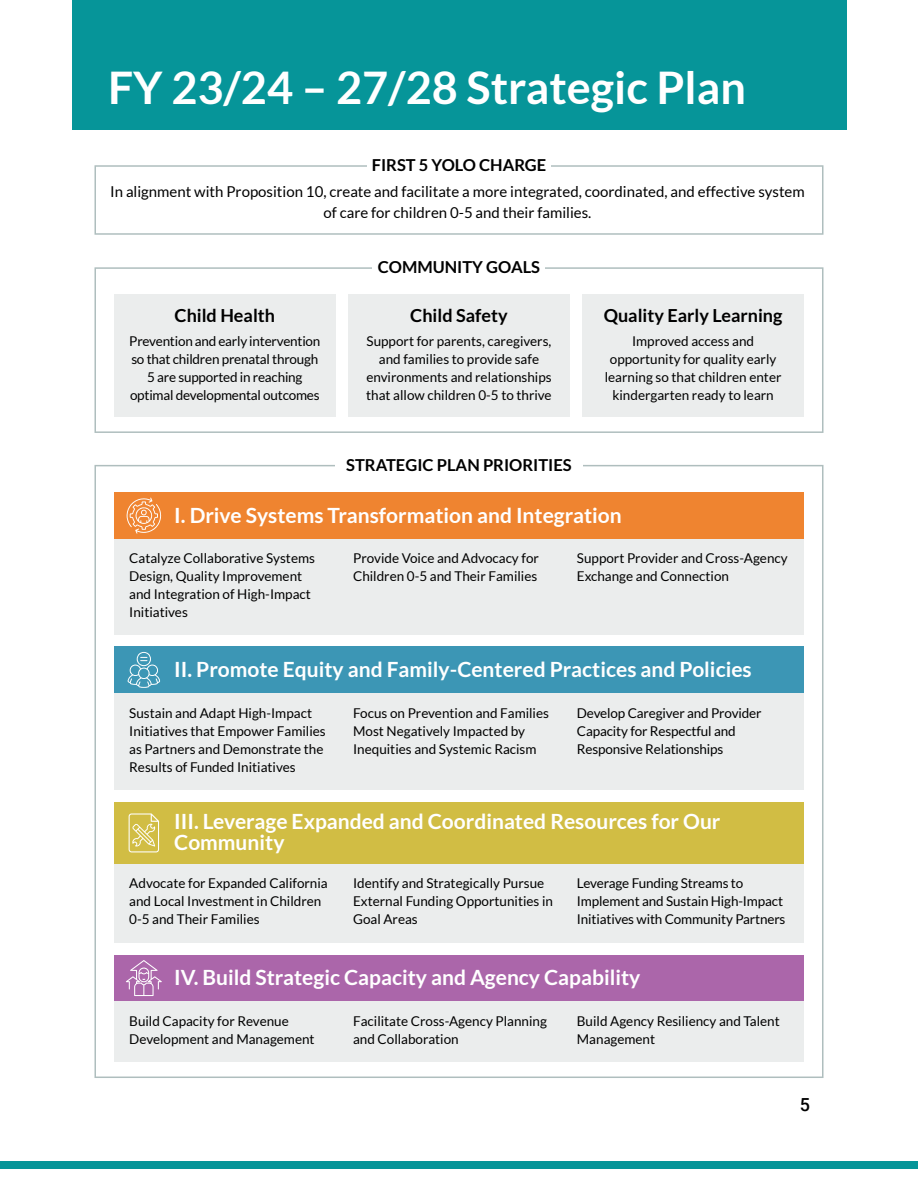
<style>
.page{position:relative;width:918px;height:1188px;background:#fff}
.page>*{position:absolute;margin:0;border:0;box-sizing:border-box;transform-origin:0 0}
.t1{font:700 45px "Lato";color:#fff}
.t2{font:700 21px/21px "Lato";color:#fff}
.t3{font:700 18px "Lato";color:#000}
.t4{font:500 18px "Roboto";color:#000}
.t5{font:700 16.5px "Lato";color:#000}
.t6{font:15px/21px "Lato";color:#000;text-align:center}
.t7{font:13.5px/18px "Lato";color:#000}
</style>
<div class="page">
<div style="left:0;top:1161px;width:918px;height:7px;background:#069599"></div>
<div style="left:72px;top:0;width:774px;height:130px;background:#069599"></div>
<div style="left:94px;top:267px;width:730px;height:166px;border:2px solid #afbebe"></div>
<div style="left:94px;top:165px;width:730px;height:70px;border:2px solid #afbebe"></div>
<div style="left:114px;top:294px;width:221px;height:122px;background:#ebeded"></div>
<div style="left:114px;top:492px;width:690px;height:47px;background:#ef8430"></div>
<div style="left:114px;top:646px;width:690px;height:47px;background:#3c96b5"></div>
<div style="left:114px;top:802px;width:690px;height:62px;background:#d1bd44"></div>
<div style="left:114px;top:955px;width:690px;height:47px;background:#ab66aa"></div>
<div style="left:114px;top:539px;width:690px;height:95px;background:#ebeded"></div>
<div style="left:114px;top:693px;width:690px;height:97px;background:#ebeded"></div>
<div style="left:114px;top:864px;width:690px;height:79px;background:#ebeded"></div>
<div style="left:114px;top:1002px;width:690px;height:60px;background:#ebeded"></div>
<div style="left:348px;top:294px;width:222px;height:122px;background:#ebeded"></div>
<div style="left:583px;top:294px;width:221px;height:122px;background:#ebeded"></div>
<div style="left:373px;top:262px;width:172px;height:17px;background:#fff"></div>
<div style="left:367px;top:160px;width:184px;height:13px;background:#fff"></div>
<svg style="left:126px;top:498px;width:35px;height:36px"></svg>
<svg style="left:127px;top:652px;width:33px;height:36px"></svg>
<svg style="left:129px;top:813px;width:30px;height:39px"></svg>
<svg style="left:126px;top:960px;width:36px;height:36px"></svg>
<p class="t1" style="left:108px;top:62px;width:639px">FY 23/24 – 27/28 Strategic Plan</p>
<p class="t5" style="left:372px;top:155px;width:176px">FIRST 5 YOLO CHARGE</p>
<p class="t6" style="left:110px;top:181px;width:696px">In alignment with Proposition 10, create and facilitate a more integrated, coordinated, and effective system of care for children 0-5 and their families.</p>
<p class="t3" style="left:175px;top:305px;width:102px">Child Health</p>
<p class="t7" style="left:129px;top:332px;width:193px;text-align:center">Prevention and early intervention so that children prenatal through<br>5 are supported in reaching optimal developmental outcomes</p>
<p class="t5" style="left:378px;top:257px;width:164px">COMMUNITY GOALS</p>
<p class="t3" style="left:410px;top:305px;width:99px">Child Safety</p>
<p class="t7" style="left:366px;top:332px;width:187px;text-align:center">Support for parents, caregivers, and families to provide safe environments and relationships that allow children 0-5 to thrive</p>
<p class="t5" style="left:346px;top:456px;width:227px">STRATEGIC PLAN PRIORITIES</p>
<p class="t3" style="left:604px;top:305px;width:180px">Quality Early Learning</p>
<p class="t7" style="left:605px;top:332px;width:178px;text-align:center">Improved access and opportunity for quality early learning so that children enter kindergarten ready to learn</p>
<p class="t2" style="left:174px;top:504px;width:449px">I. Drive Systems Transformation and Integration</p>
<p class="t7" style="left:129px;top:549px;width:187px">Catalyze Collaborative Systems<br>Design, Quality Improvement and Integration of High-Impact<br>Initiatives</p>
<p class="t7" style="left:353px;top:549px;width:187px">Provide Voice and Advocacy for<br>Children 0-5 and Their Families</p>
<p class="t7" style="left:577px;top:549px;width:212px">Support Provider and Cross-Agency<br>Exchange and Connection</p>
<p class="t2" style="left:174px;top:658px;width:579px">II. Promote Equity and Family-Centered Practices and Policies</p>
<p class="t7" style="left:129px;top:704px;width:198px">Sustain and Adapt High-Impact<br>Initiatives that Empower Families as Partners and Demonstrate the<br>Results of Funded Initiatives</p>
<p class="t7" style="left:353px;top:704px;width:197px">Focus on Prevention and Families<br>Most Negatively Impacted by<br>Inequities and Systemic Racism</p>
<p class="t7" style="left:577px;top:704px;width:186px">Develop Caregiver and Provider<br>Capacity for Respectful and<br>Responsive Relationships</p>
<p class="t2" style="left:174px;top:811px;width:548px">III. Leverage Expanded and Coordinated Resources for Our<br>Community</p>
<p class="t7" style="left:129px;top:874px;width:200px">Advocate for Expanded California and Local Investment in Children<br>0-5 and Their Families</p>
<p class="t7" style="left:353px;top:874px;width:201px">Identify and Strategically Pursue<br>External Funding Opportunities in<br>Goal Areas</p>
<p class="t7" style="left:577px;top:874px;width:210px">Leverage Funding Streams to<br>Implement and Sustain High-Impact<br>Initiatives with Community Partners</p>
<p class="t2" style="left:174px;top:967px;width:468px">IV. Build Strategic Capacity and Agency Capability</p>
<p class="t7" style="left:129px;top:1012px;width:187px">Build Capacity for Revenue<br>Development and Management</p>
<p class="t7" style="left:353px;top:1012px;width:195px">Facilitate Cross-Agency Planning and Collaboration</p>
<p class="t7" style="left:577px;top:1012px;width:204px">Build Agency Resiliency and Talent<br>Management</p>
<h3 class="t4" style="left:800px;top:1092px;width:12px">5</h3>
</div>
